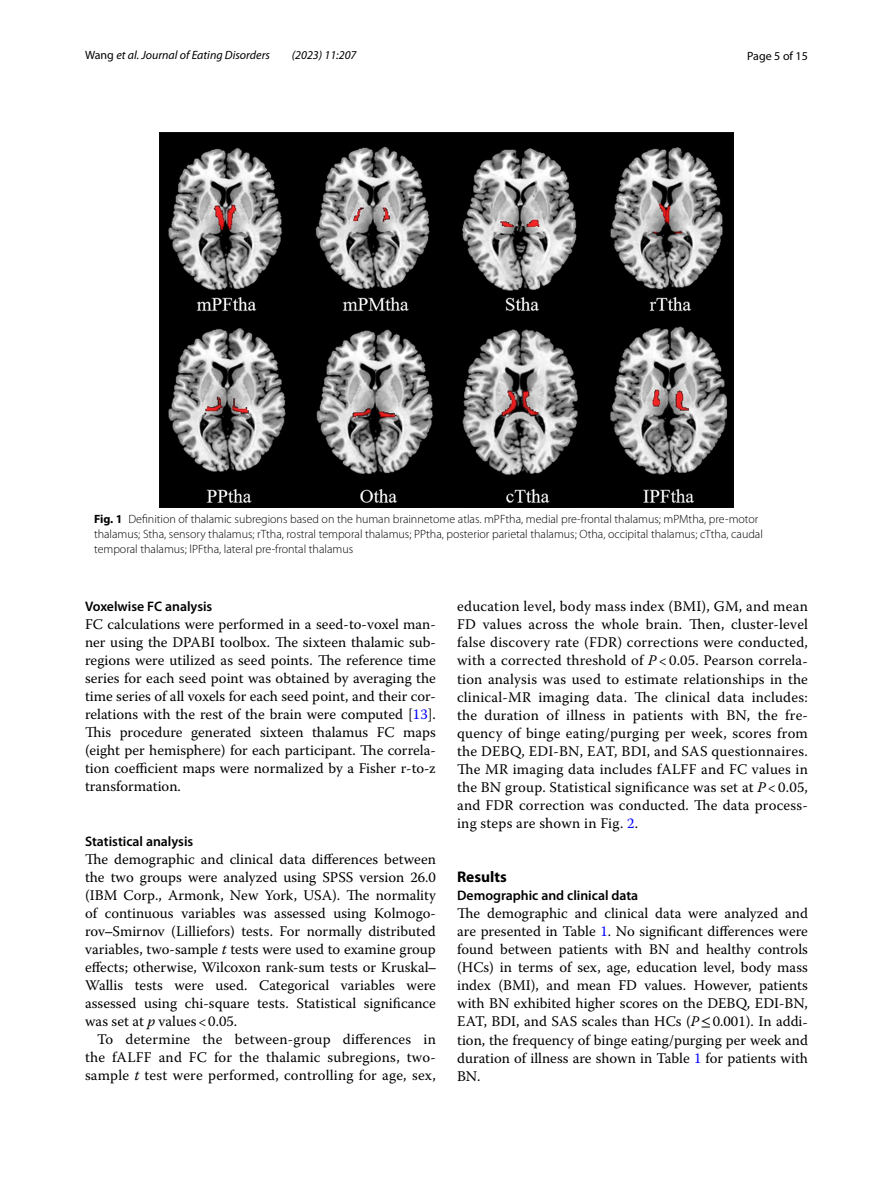
<style>
.page{position:relative;width:893px;height:1187px;background:#fff}
.page>*{position:absolute;margin:0;border:0;box-sizing:border-box;transform-origin:0 0}
.t1{font:700 15.45px "Myriad Pro";color:#000}
.t2{font:14.7px/18px "Warnock Pro";letter-spacing:.005em;color:#000;text-align:justify}
.t3{font:600 13.8px "Myriad Pro";color:#000}
.t4{font:300 12px/15px "Myriad Pro";color:#000}
.t5{font:italic 12px "Myriad Pro";color:#000}
.t6{font:12px "Myriad Pro";color:#000}
.s1{font-style:normal}
.s2{font-weight:700}
.s3{color:#00f}
.s4{font-family:"STIX Math"}
.s5{font-style:italic}
.s6{font-family:"STIX"}
</style>
<div class="page">
<img style="left:159px;top:133px;width:574px;height:375px">
<p class="t5" style="left:85px;top:48px;width:186px"><span class="s1">Wang</span> et al. Journal of Eating Disorders</p>
<p class="t5" style="left:292px;top:48px;width:66px">(2023) 11:207</p>
<p class="t6" style="left:747px;top:48px;width:62px">Page 5 of 15</p>
<p class="t4" style="left:94px;top:511px;width:670px"><span class="s2">Fig. 1</span> Definition of thalamic subregions based on the human brainnetome atlas. mPFtha, medial pre-frontal thalamus; mPMtha, pre-motor thalamus; Stha, sensory thalamus; rTtha, rostral temporal thalamus; PPtha, posterior parietal thalamus; Otha, occipital thalamus; cTtha, caudal temporal thalamus; lPFtha, lateral pre-frontal thalamus</p>
<p class="t3" style="left:85px;top:597px;width:129px">Voxelwise FC analysis</p>
<p class="t2" style="left:85px;top:615px;width:352px">FC calculations were performed in a seed-to-voxel man&shy;ner using the DPABI toolbox. The sixteen thalamic sub&shy;regions were utilized as seed points. The reference time series for each seed point was obtained by averaging the time series of all voxels for each seed point, and their cor&shy;relations with the rest of the brain were computed [<span class="s3">13</span>].<br>This procedure generated sixteen thalamus FC maps (eight per hemisphere) for each participant. The correla&shy;tion coefficient maps were normalized by a Fisher r-to-z transformation.</p>
<p class="t3" style="left:85px;top:832px;width:110px">Statistical analysis</p>
<p class="t2" style="left:85px;top:849px;width:352px">The demographic and clinical data differences between the two groups were analyzed using SPSS version 26.0 (IBM Corp., Armonk, New York, USA). The normality of continuous variables was assessed using Kolmogo&shy;rov<span class="s4">‒</span>Smirnov (Lilliefors) tests. For normally distributed variables, two-sample <span class="s5">t</span> tests were used to examine group effects; otherwise, Wilcoxon rank-sum tests or Kruskal<span class="s4">‒ </span>Wallis tests were used. Categorical variables were assessed using chi-square tests. Statistical significance was set at <span class="s5">p</span> values&lt;0.05.</p>
<p class="t2" style="left:85px;top:1029px;width:352px;text-indent:12px">To determine the between-group differences in the fALFF and FC for the thalamic subregions, two&shy;sample <span class="s5">t</span> test were performed, controlling for age, sex,</p>
<p class="t2" style="left:457px;top:597px;width:352px">education level, body mass index (BMI), GM, and mean FD values across the whole brain. Then, cluster-level false discovery rate (FDR) corrections were conducted, with a corrected threshold of <span class="s5">P</span> &lt; 0.05. Pearson correla&shy;tion analysis was used to estimate relationships in the clinical-MR imaging data. The clinical data includes: the duration of illness in patients with BN, the fre&shy;quency of binge eating/purging per week, scores from the DEBQ, EDI-BN, EAT, BDI, and SAS questionnaires.<br>The MR imaging data includes fALFF and FC values in the BN group. Statistical significance was set at <span class="s5">P</span> &lt; 0.05, and FDR correction was conducted. The data process&shy;ing steps are shown in Fig. <span class="s3">2</span>.</p>
<p class="t1" style="left:457px;top:867px;width:51px">Results</p>
<p class="t3" style="left:457px;top:887px;width:183px">Demographic and clinical data</p>
<p class="t2" style="left:457px;top:904px;width:352px">The demographic and clinical data were analyzed and are presented in Table <span class="s3">1</span>. No significant differences were found between patients with BN and healthy controls (HCs) in terms of sex, age, education level, body mass index (BMI), and mean FD values. However, patients with BN exhibited higher scores on the DEBQ, EDI-BN, EAT, BDI, and SAS scales than HCs (<span class="s5">P</span><span class="s6">≤</span>0.001). In addi&shy;tion, the frequency of binge eating/purging per week and duration of illness are shown in Table <span class="s3">1</span> for patients with BN.</p>
</div>
